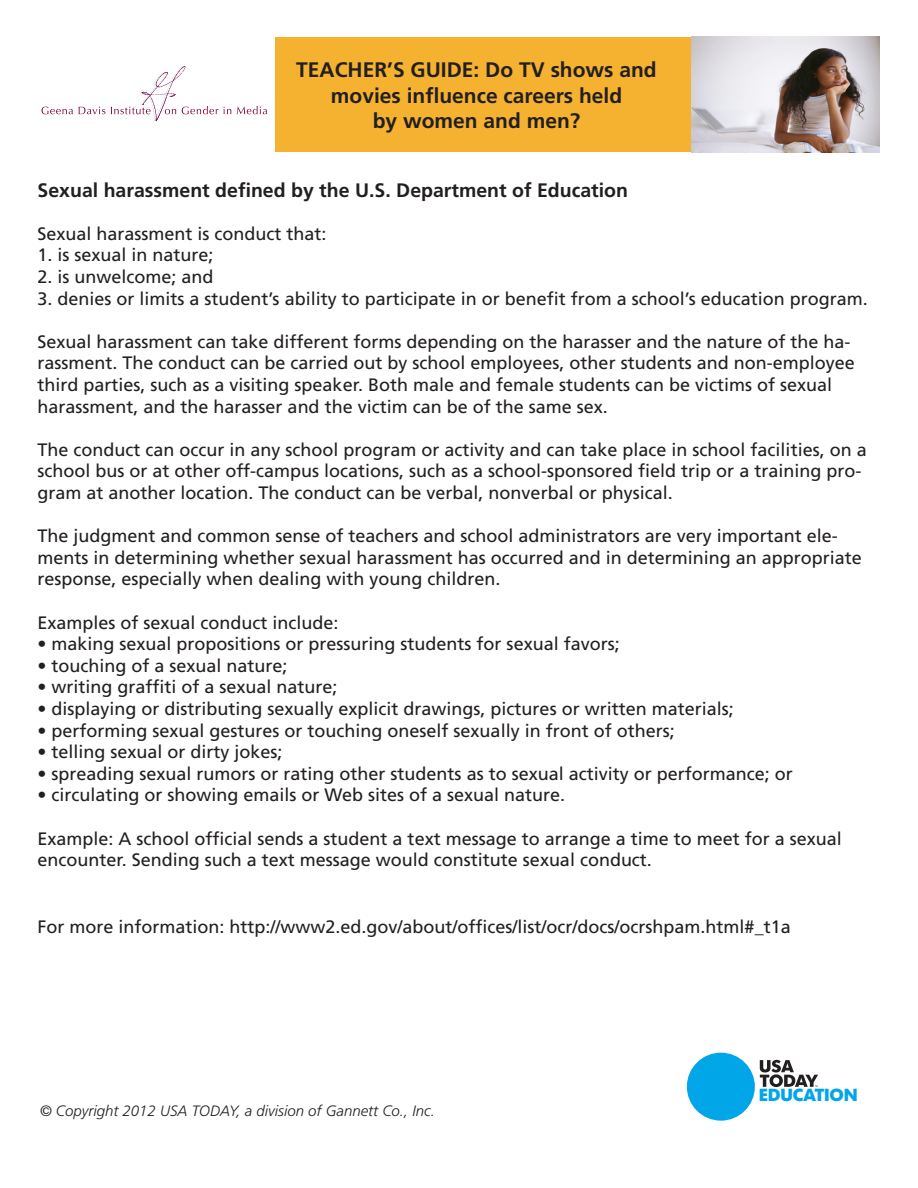
<style>
.page{position:relative;width:918px;height:1188px;background:#fff}
.page>*{position:absolute;margin:0;border:0;box-sizing:border-box;transform-origin:0 0}
.t1{font:700 21px/25.2px "Frutiger";color:#231f20;text-align:center}
.t2{font:700 19.5px "Frutiger";color:#231f20}
.t3{font:18px/21.6px "Frutiger";color:#231f20}
.t4{font:700 17.4px "Futura Today";letter-spacing:-.005em;color:#00a6e8}
.t5{font:italic 300 15px "Frutiger";color:#231f20}
</style>
<div class="page">
<img style="left:691px;top:37px;width:188px;height:115px">
<svg style="left:42px;top:107px;width:31px;height:7px"></svg>
<svg style="left:79px;top:107px;width:26px;height:7px"></svg>
<svg style="left:224px;top:107px;width:7px;height:7px"></svg>
<svg style="left:237px;top:106px;width:30px;height:8px"></svg>
<svg style="left:111px;top:66px;width:107px;height:55px"></svg>
<div style="left:275px;top:37px;width:416px;height:115px;background:#f5b230"></div>
<div style="left:687px;top:1053px;width:68px;height:68px;background:#00a6e8;border-radius:50%"></div>
<svg style="left:760px;top:1060px;width:58px;height:27px"></svg>
<p class="t1" style="left:296px;top:57px;width:362px">TEACHER’S GUIDE: Do TV shows and movies influence careers held</p>
<p class="t1" style="left:373px;top:108px;width:209px">by women and men?</p>
<p class="t2" style="left:38px;top:178px;width:592px">Sexual harassment defined by the U.S. Department of Education</p>
<p class="t3" style="left:38px;top:223px;width:291px">Sexual harassment is conduct that:</p>
<p class="t3" style="left:38px;top:244px;width:178px">1. is sexual in nature;</p>
<p class="t3" style="left:38px;top:266px;width:178px">2. is unwelcome; and</p>
<p class="t3" style="left:38px;top:287px;width:832px">3. denies or limits a student’s ability to participate in or benefit from a school’s education program.</p>
<p class="t3" style="left:38px;top:331px;width:819px">Sexual harassment can take different forms depending on the harasser and the nature of the ha&shy;rassment. The conduct can be carried out by school employees, other students and non-employee third parties, such as a visiting speaker. Both male and female students can be victims of sexual harassment, and the harasser and the victim can be of the same sex.</p>
<p class="t3" style="left:38px;top:439px;width:831px">The conduct can occur in any school program or activity and can take place in school facilities, on a school bus or at other off-campus locations, such as a school-sponsored field trip or a training pro&shy;gram at another location. The conduct can be verbal, nonverbal or physical.</p>
<p class="t3" style="left:38px;top:525px;width:826px">The judgment and common sense of teachers and school administrators are very important ele&shy;ments in determining whether sexual harassment has occurred and in determining an appropriate response, especially when dealing with young children.</p>
<p class="t3" style="left:38px;top:611px;width:303px">Examples of sexual conduct include:</p>
<p class="t3" style="left:38px;top:633px;width:584px">• making sexual propositions or pressuring students for sexual favors;</p>
<p class="t3" style="left:38px;top:655px;width:252px">• touching of a sexual nature;</p>
<p class="t3" style="left:38px;top:676px;width:302px">• writing graffiti of a sexual nature;</p>
<p class="t3" style="left:38px;top:698px;width:698px">• displaying or distributing sexually explicit drawings, pictures or written materials;</p>
<p class="t3" style="left:38px;top:719px;width:639px">• performing sexual gestures or touching oneself sexually in front of others;</p>
<p class="t3" style="left:38px;top:741px;width:247px">• telling sexual or dirty jokes;</p>
<p class="t3" style="left:38px;top:763px;width:757px">• spreading sexual rumors or rating other students as to sexual activity or performance; or</p>
<p class="t3" style="left:38px;top:784px;width:529px">• circulating or showing emails or Web sites of a sexual nature.</p>
<p class="t3" style="left:38px;top:827px;width:806px">Example: A school official sends a student a text message to arrange a time to meet for a sexual encounter. Sending such a text message would constitute sexual conduct.</p>
<p class="t3" style="left:38px;top:916px;width:755px">For more information: http://www2.ed.gov/about/offices/list/ocr/docs/ocrshpam.html#_t1a</p>
<p class="t5" style="left:40px;top:1103px;width:397px">© Copyright 2012 USA TODAY, a division of Gannett Co., Inc.</p>
<p class="t4" style="left:759px;top:1084px;width:101px">EDUCATION</p>
</div>
